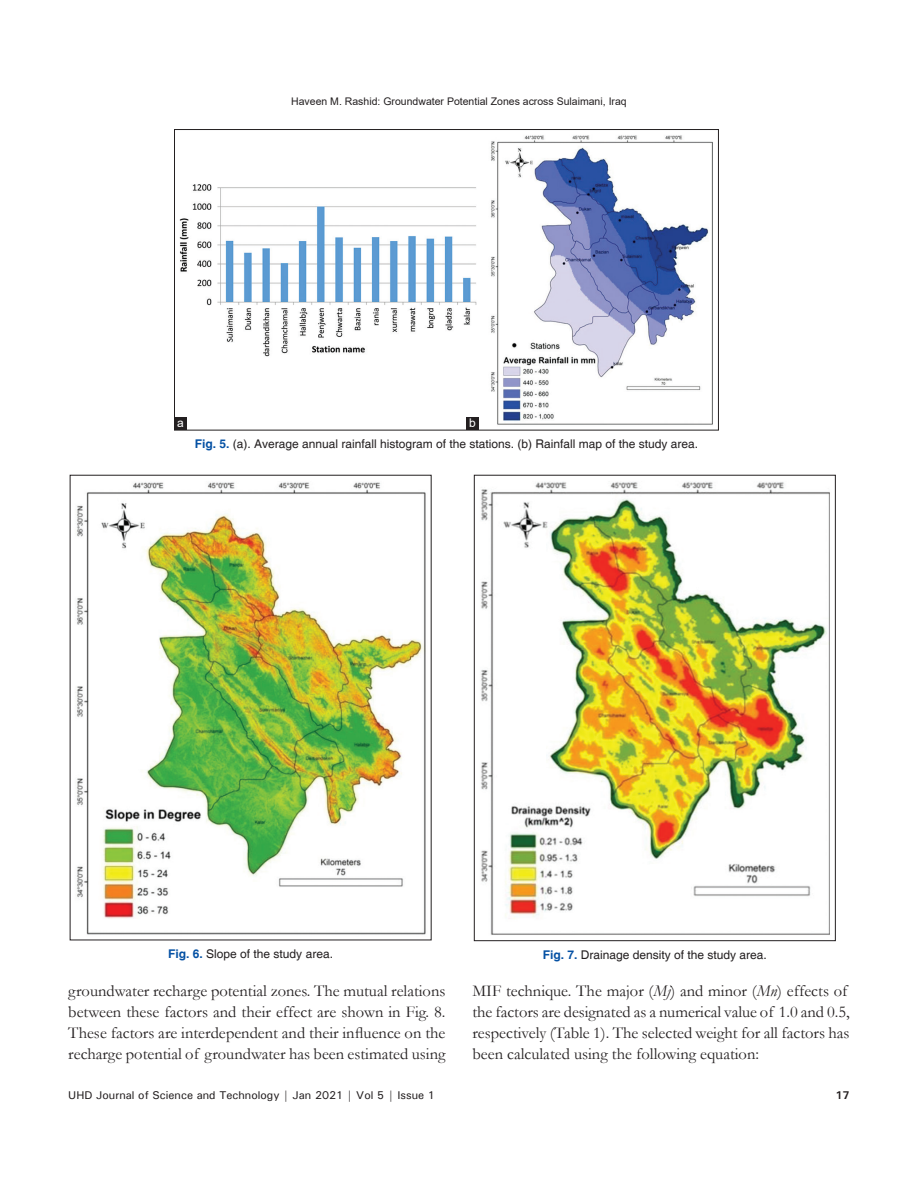
<style>
.page{position:relative;width:918px;height:1188px;background:#fff}
.page>*{position:absolute;margin:0;border:0;box-sizing:border-box;transform-origin:0 0}
.TX{font:16.5px/21px "Garamond";color:#231f20;text-align:justify}
.FGC{font:12px "Helvetica";color:#231f20}
.LABEL{font:12px "Arial";color:#fff}
.t1{font:500 11.25px "Univers";color:#231f20}
.t2{font:700 11.25px "Univers";color:#231f20}
.t3{font:10.5px "Arial";color:#231f20}
.s1{font-weight:700;color:#0551a4}
.s2{font-style:italic}
</style>
<div class="page">
<img style="left:481px;top:482px;width:349px;height:453px">
<img style="left:75px;top:482px;width:351px;height:453px">
<img style="left:179px;top:135px;width:534px;height:290px">
<div style="left:174px;top:129px;width:545px;height:301px;border:1px solid #231f20"></div>
<div style="left:174px;top:417px;width:13px;height:13px;background:#231f20"></div>
<div style="left:466px;top:417px;width:13px;height:13px;background:#231f20"></div>
<p class="t3" style="left:291px;top:94px;width:337px">Haveen M. Rashid: Groundwater Potential Zones across Sulaimani, Iraq</p>
<p class="LABEL" style="left:177px;top:414px;width:8px">a</p>
<p class="LABEL" style="left:469px;top:414px;width:8px">b</p>
<p class="FGC" style="left:195px;top:437px;width:505px"><span class="s1">Fig. 5.</span> (a). Average annual rainfall histogram of the stations. (b) Rainfall map of the study area.</p>
<p class="FGC" style="left:168px;top:947px;width:166px"><span class="s1">Fig. 6.</span> Slope of the study area.</p>
<p class="FGC" style="left:543px;top:947px;width:226px"><span class="s1">Fig. 7.</span> Drainage density of the study area.</p>
<p class="TX" style="left:68px;top:980px;width:379px">groundwater recharge potential zones. The mutual relations between these factors and their effect are shown in Fig. 8.<br>These factors are interdependent and their influence on the recharge potential of groundwater has been estimated using</p>
<p class="TX" style="left:472px;top:980px;width:379px;text-align:left">MIF technique. The major (<span class="s2">Mj</span>) and minor (<span class="s2">Mn</span>) effects of the factors are designated as a numerical value of 1.0 and 0.5, respectively (Table 1). The selected weight for all factors has been calculated using the following equation:</p>
<p class="t1" style="left:68px;top:1088px;width:368px">UHD Journal of Science and Technology | Jan 2021 | Vol 5 | Issue 1</p>
<p class="t2" style="left:836px;top:1088px;width:16px">17</p>
</div>
